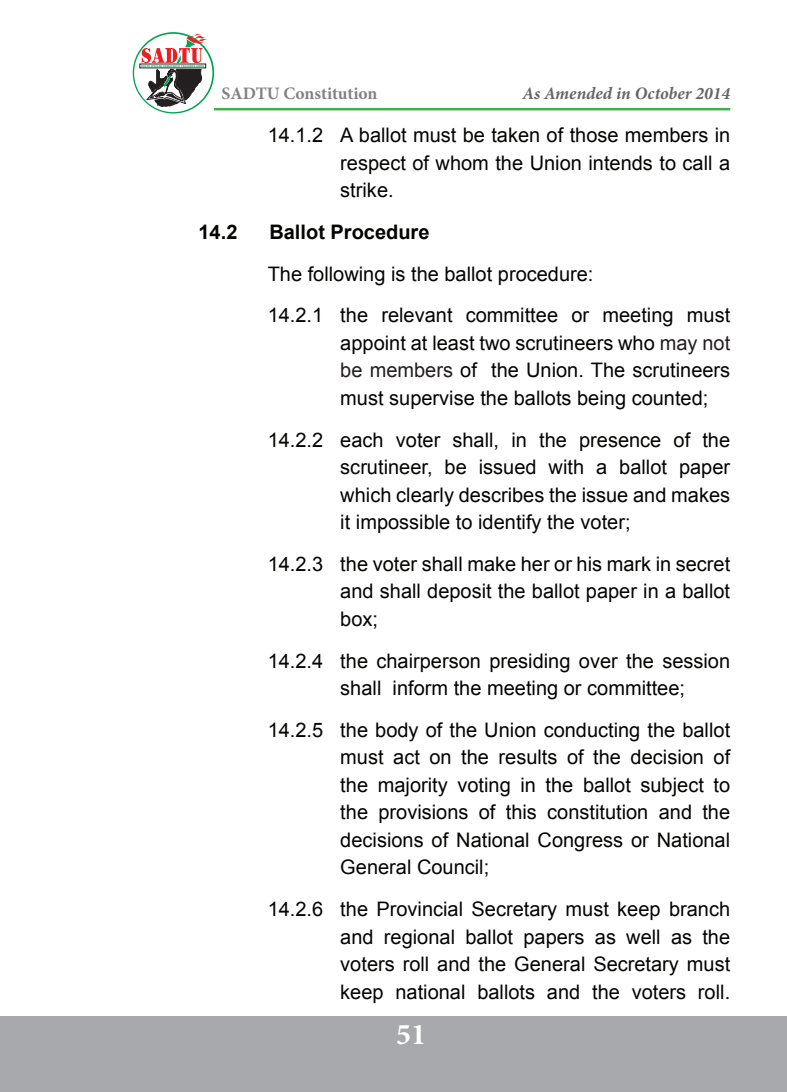
<style>
.page{position:relative;width:787px;height:1092px;background:#fff}
.page>*{position:absolute;margin:0;border:0;box-sizing:border-box;transform-origin:0 0}
.t1{font:700 30px "Minion Pro";color:#fff}
.t2{font:20px/27.5px "Arial";color:#040503;text-align:justify}
.t3{font:700 20px "Arial";color:#040503}
.t4{font:italic 700 17.5px "Minion Pro";color:#666}
.t5{font:700 17.5px "Minion Pro";color:#808285}
.t6{font:700 2.5px "Arial";letter-spacing:.005em;color:#00a54f}
.s1{color:#231f20}
</style>
<div class="page">
<hr style="left:214px;top:108px;width:516px;height:2px;background:#40ae49">
<svg style="left:133px;top:32px;width:81px;height:81px"></svg>
<svg style="left:134px;top:34px;width:78px;height:78px"></svg>
<svg style="left:147px;top:69px;width:55px;height:38px"></svg>
<svg style="left:141px;top:34px;width:67px;height:29px"></svg>
<div style="left:0;top:1016px;width:787px;height:75px;background:#a8a9ad"></div>
<p class="t6" style="left:141px;top:65px;width:65px">SOUTH AFRICAN DEMOCRATIC TEACHERS UNION</p>
<p class="t5" style="left:221px;top:86px;width:157px">SADTU Constitution</p>
<p class="t4" style="left:522px;top:87px;width:209px">As Amended in October 2014</p>
<p class="t2" style="left:340px;top:121px;width:391px;text-indent:-73px">14.1.2 A ballot must be taken of those members in respect of whom the Union intends to call a strike.</p>
<p class="t3" style="left:198px;top:221px;width:40px">14.2</p>
<p class="t3" style="left:269px;top:221px;width:162px">Ballot Procedure</p>
<p class="t2" style="left:268px;top:253px;width:464px;line-height:41.8px">The following is the ballot procedure:<br>14.2.1 the relevant committee or meeting must</p>
<p class="t2" style="left:340px;top:329px;width:391px">appoint at least two scrutineers who <span class="s1">may not be members</span> of the Union. The scrutineers must supervise the ballots being counted;</p>
<p class="t2" style="left:340px;top:426px;width:391px;text-indent:-73px">14.2.2 each voter shall, in the presence of the scrutineer, be issued with a ballot paper which clearly describes the issue and makes it impossible to identify the voter;</p>
<p class="t2" style="left:340px;top:550px;width:391px;text-indent:-73px">14.2.3 the voter shall make her or his mark in secret and shall deposit the ballot paper in a ballot box;</p>
<p class="t2" style="left:340px;top:646px;width:391px;text-indent:-73px">14.2.4 the chairperson presiding over the session shall inform the meeting or committee;</p>
<p class="t2" style="left:340px;top:716px;width:391px;text-indent:-73px">14.2.5 the body of the Union conducting the ballot must act on the results of the decision of the majority voting in the ballot subject to the provisions of this constitution and the decisions of National Congress or National General Council;</p>
<p class="t2" style="left:340px;top:895px;width:391px;text-indent:-73px">14.2.6 the Provincial Secretary must keep branch and regional ballot papers as well as the voters roll and the General Secretary must keep national ballots and the voters roll.</p>
<h1 class="t1" style="left:396px;top:1022px;width:31px">51</h1>
</div>
